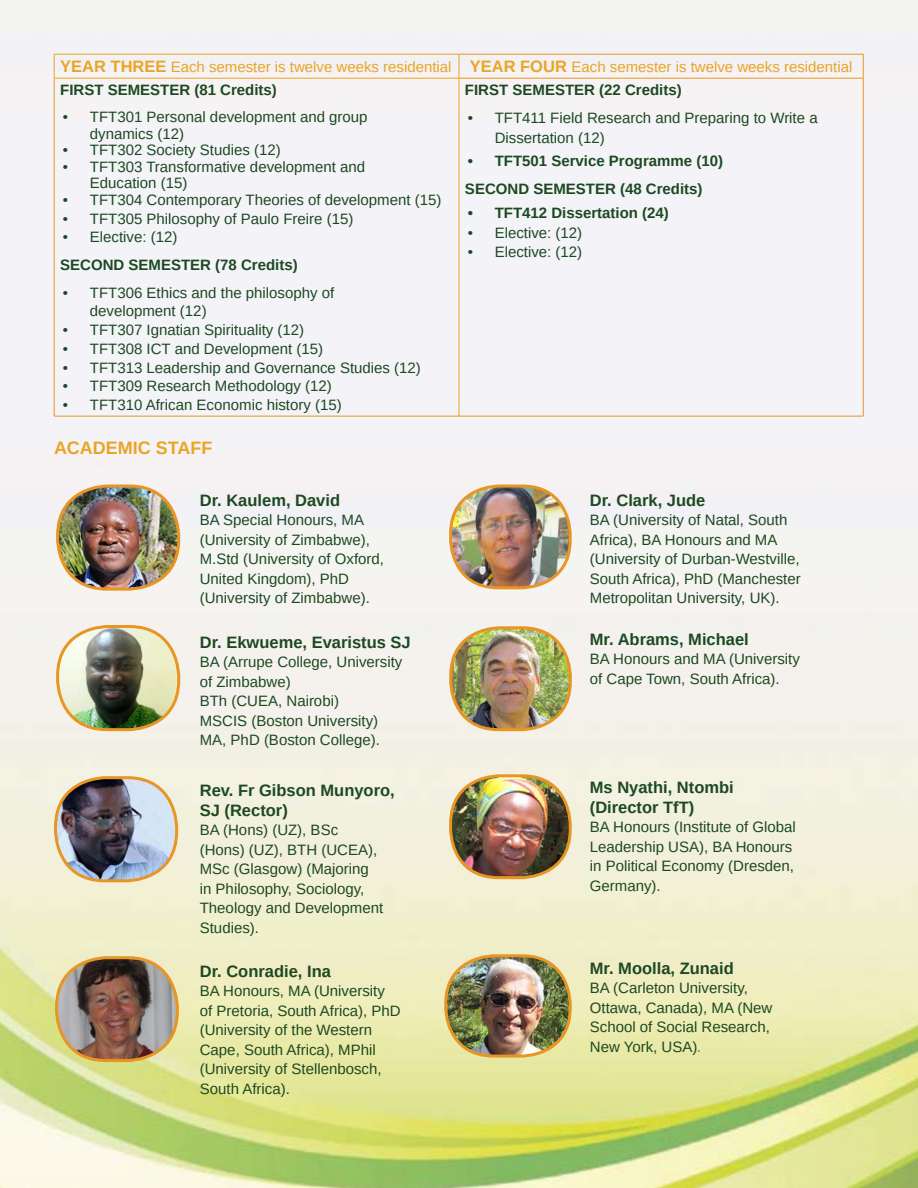
<style>
.page{position:relative;width:918px;height:1188px;background:#fff}
.page>*{position:absolute;margin:0;border:0;box-sizing:border-box;transform-origin:0 0}
.t1{font:700 18px "Arimo";color:#eaa522}
.t2{font:700 16.5px/19.5px "Arimo";color:#1c4922}
.t3{font:15px/19.5px "Arimo";color:#1c4922}
.t4{font:700 15px/28px "Arimo";color:#1c4922}
.t5{font:15px/23px "Arimo";color:#eaa522}
.s1{font-weight:700;font-size:16.5px}
.s2{font-weight:700;color:#1c4922}
.s3{font-family:"Cambria";color:#318cab}
</style>
<div class="page">
<img style="left:0;top:0;width:918px;height:1188px">
<img style="left:58px;top:486px;width:121px;height:103px">
<div style="left:56px;top:484px;width:124px;height:107px;border:3px solid #e89523;border-radius:49px"></div>
<img style="left:57px;top:958px;width:120px;height:103px">
<div style="left:55px;top:956px;width:124px;height:106px;border:3px solid #e89523;border-radius:50px"></div>
<img style="left:451px;top:486px;width:119px;height:102px">
<div style="left:449px;top:484px;width:123px;height:105px;border:3px solid #e89523;border-radius:48px"></div>
<img style="left:58px;top:627px;width:121px;height:103px">
<div style="left:56px;top:625px;width:124px;height:106px;border:3px solid #e89523;border-radius:49px"></div>
<img style="left:57px;top:778px;width:120px;height:103px">
<div style="left:54px;top:776px;width:124px;height:106px;border:3px solid #e89523;border-radius:49px"></div>
<img style="left:451px;top:776px;width:119px;height:102px">
<div style="left:449px;top:774px;width:123px;height:105px;border:3px solid #e89523;border-radius:48px"></div>
<img style="left:451px;top:628px;width:119px;height:102px">
<div style="left:449px;top:626px;width:123px;height:105px;border:3px solid #e89523;border-radius:48px"></div>
<img style="left:446px;top:956px;width:124px;height:100px">
<div style="left:444px;top:954px;width:128px;height:104px;border:3px solid #e89523;border-radius:48px"></div>
<hr style="left:459px;top:78px;width:404px;height:1px;background:#e89523">
<hr style="left:459px;top:78px;width:1px;height:338px;background:#eaa522">
<hr style="left:459px;top:54px;width:404px;height:1px;background:#e89523">
<svg style="left:863px;top:54px;width:1px;height:24px"></svg>
<hr style="left:54px;top:78px;width:1px;height:338px;background:#e89523">
<hr style="left:863px;top:78px;width:1px;height:338px;background:#e89523">
<hr style="left:54px;top:416px;width:405px;height:1px;background:#e89523">
<hr style="left:459px;top:416px;width:404px;height:1px;background:#e89523">
<hr style="left:54px;top:54px;width:405px;height:1px;background:#eaa522">
<svg style="left:54px;top:54px;width:1px;height:24px"></svg>
<svg style="left:459px;top:54px;width:1px;height:24px"></svg>
<hr style="left:54px;top:78px;width:405px;height:1px;background:#eaa522">
<p class="t5" style="left:60px;top:56px;width:794px"><span class="s1">YEAR THREE</span> Each semester is twelve weeks residential <span class="s1">YEAR FOUR</span> Each semester is twelve weeks residential<br><span class="s2">FIRST SEMESTER (81 Credits)</span></p>
<p class="t3" style="left:90px;top:109px;width:279px;line-height:16.5px;text-indent:-27px">• TFT301 Personal development and group dynamics (12)</p>
<p class="t3" style="left:63px;top:141px;width:219px">• TFT302 Society Studies (12)</p>
<p class="t3" style="left:90px;top:159px;width:277px;line-height:16.5px;text-indent:-27px">• TFT303 Transformative development and<br>Education (15)</p>
<p class="t3" style="left:63px;top:190px;width:380px">• TFT304 Contemporary Theories of development (15)</p>
<p class="t3" style="left:63px;top:209px;width:292px">• TFT305 Philosophy of Paulo Freire (15)</p>
<p class="t3" style="left:63px;top:228px;width:116px">• Elective: (12)</p>
<p class="t4" style="left:60px;top:251px;width:239px">SECOND SEMESTER (78 Credits)</p>
<p class="t3" style="left:90px;top:283px;width:246px;line-height:18.8px;text-indent:-27px">• TFT306 Ethics and the philosophy of development (12)</p>
<p class="t3" style="left:63px;top:320px;width:243px">• TFT307 Ignatian Spirituality (12)</p>
<p class="t3" style="left:63px;top:339px;width:262px">• TFT308 ICT and Development (15)</p>
<p class="t3" style="left:63px;top:358px;width:359px">• TFT313 Leadership and Governance Studies (12)</p>
<p class="t3" style="left:63px;top:377px;width:270px">• TFT309 Research Methodology (12)</p>
<p class="t3" style="left:63px;top:395px;width:280px">• TFT310 African Economic history (15)</p>
<p class="t4" style="left:465px;top:76px;width:218px">FIRST SEMESTER (22 Credits)</p>
<p class="t3" style="left:495px;top:108px;width:324px;text-indent:-27px">• TFT411 Field Research and Preparing to Write a<br>Dissertation (12)</p>
<p class="t4" style="left:465px;top:147px;width:260px">• TFT501 Service Programme (10)<br>SECOND SEMESTER (48 Credits)</p>
<p class="t4" style="left:468px;top:199px;width:203px">• TFT412 Dissertation (24)</p>
<p class="t3" style="left:468px;top:223px;width:116px">• Elective: (12)</p>
<p class="t3" style="left:468px;top:242px;width:116px">• Elective: (12)</p>
<p class="t1" style="left:54px;top:435px;width:160px">ACADEMIC STAFF</p>
<p class="t2" style="left:200px;top:491px;width:142px">Dr. Kaulem, David</p>
<p class="t3" style="left:200px;top:510px;width:186px">BA Special Honours, MA (University of Zimbabwe),<br>M.Std (University of Oxford,<br>United Kingdom), PhD (University of Zimbabwe).</p>
<p class="t2" style="left:200px;top:632px;width:212px">Dr. Ekwueme, Evaristus SJ</p>
<p class="t3" style="left:200px;top:652px;width:204px">BA (Arrupe College, University of Zimbabwe)<br>BTh (CUEA, Nairobi)<br>MSCIS (Boston University)<br>MA, PhD (Boston College).</p>
<p class="t2" style="left:200px;top:781px;width:196px">Rev. Fr Gibson Munyoro,<br>SJ (Rector)</p>
<p class="t3" style="left:200px;top:820px;width:185px">BA (Hons) (UZ), BSc (Hons) (UZ), BTH (UCEA),<br>MSc (Glasgow) (Majoring in Philosophy, Sociology,<br>Theology and Development<br>Studies).</p>
<p class="t2" style="left:200px;top:962px;width:133px">Dr. Conradie, Ina</p>
<p class="t3" style="left:200px;top:982px;width:202px">BA Honours, MA (University of Pretoria, South Africa), PhD (University of the Western<br>Cape, South Africa), MPhil (University of Stellenbosch,<br>South Africa).</p>
<p class="t2" style="left:590px;top:491px;width:117px">Dr. Clark, Jude</p>
<p class="t3" style="left:590px;top:510px;width:212px">BA (University of Natal, South<br>Africa), BA Honours and MA (University of Durban-Westville,<br>South Africa), PhD (Manchester<br>Metropolitan University, UK).</p>
<p class="t2" style="left:590px;top:630px;width:160px">Mr. Abrams, Michael</p>
<p class="t3" style="left:590px;top:649px;width:212px">BA Honours and MA (University of Cape Town, South Africa).</p>
<p class="t2" style="left:590px;top:778px;width:145px">Ms Nyathi, Ntombi (Director TfT)</p>
<p class="t3" style="left:590px;top:817px;width:207px">BA Honours (Institute of Global<br>Leadership USA), BA Honours in Political Economy (Dresden,<br>Germany).</p>
<p class="t2" style="left:590px;top:959px;width:145px">Mr. Moolla, Zunaid</p>
<p class="t3" style="left:590px;top:978px;width:184px">BA (Carleton University,<br>Ottawa, Canada), MA (New<br>School of Social Research,<br>New York, USA)<span class="s3">.</span></p>
</div>
